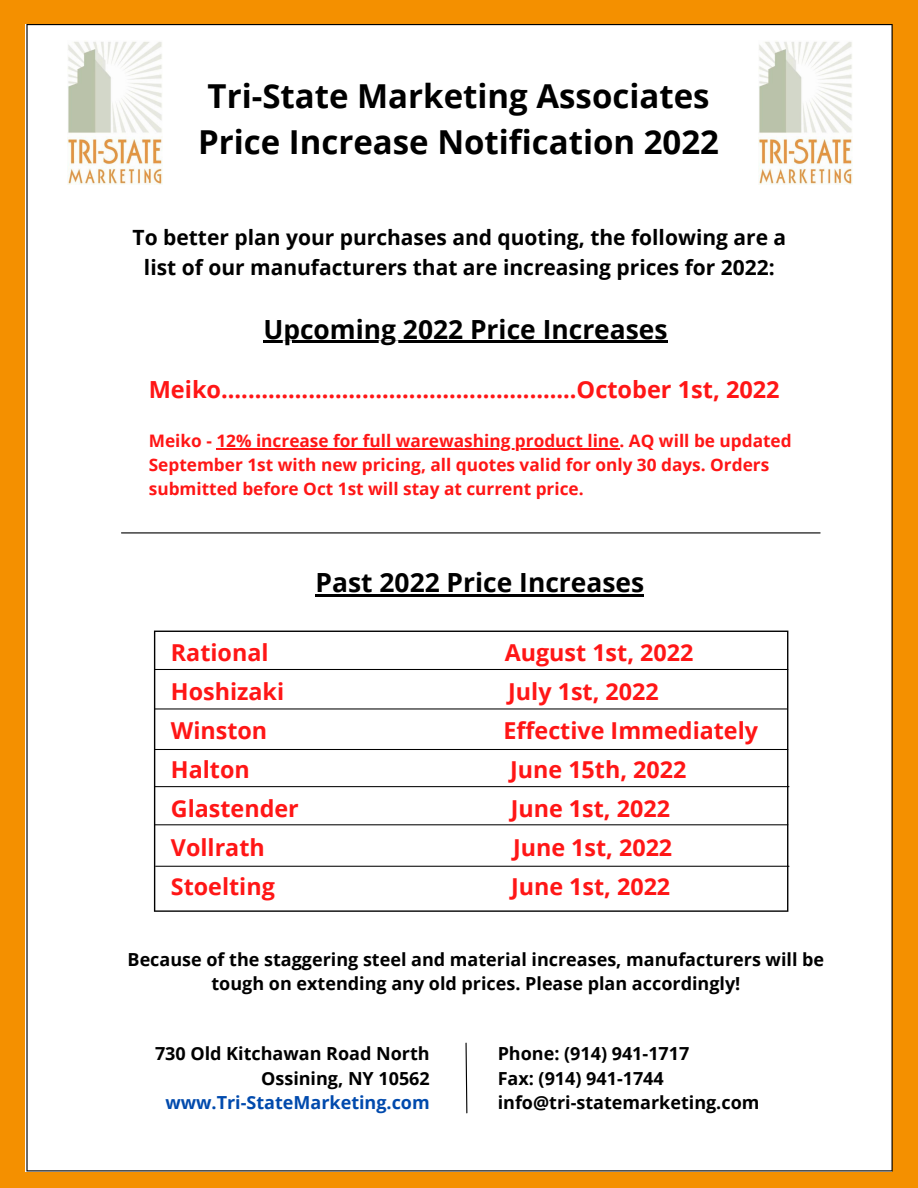
<style>
.page{position:relative;width:918px;height:1188px;background:#f49000}
.page>*{position:absolute;margin:0;border:0;box-sizing:border-box;transform-origin:0 0}
.t1{font:700 33px/46.2px "Open Sans";color:#000}
.t2{font:700 26.4px "Open Sans";color:#000}
.t3{font:700 23.55px "Open Sans";color:#ff1616}
.t4{font:700 23.25px "Open Sans";color:#ff1616}
.t5{font:700 21px/29.2px "Open Sans";color:#000;text-align:center}
.t6{font:700 18px/24.8px "Open Sans";color:#000;text-align:right}
.t7{font:700 18px "Open Sans";color:#004aad}
.t8{font:700 17.25px/23.7px "Open Sans";color:#ff1616}
</style>
<div class="page">
<div style="left:26px;top:24px;width:867px;height:1147px;background:#fff"></div>
<div style="left:154px;top:631px;width:634px;height:281px;background:#fff"></div>
<img style="left:68px;top:41px;width:94px;height:144px">
<img style="left:758px;top:41px;width:95px;height:144px">
<hr style="left:154px;top:669px;width:634px;height:1px;background:#000">
<svg style="left:465px;top:1042px;width:3px;height:72px"></svg>
<hr style="left:263px;top:341px;width:405px;height:2px;background:#000">
<hr style="left:216px;top:449px;width:403px;height:1px;background:#ff1616">
<hr style="left:316px;top:594px;width:328px;height:3px;background:#000">
<hr style="left:121px;top:532px;width:699px;height:1px;background:#000">
<hr style="left:154px;top:708px;width:633px;height:2px;background:#000">
<hr style="left:154px;top:749px;width:634px;height:1px;background:#000">
<hr style="left:154px;top:786px;width:635px;height:1px;background:#000">
<hr style="left:154px;top:824px;width:634px;height:1px;background:#000">
<hr style="left:156px;top:866px;width:633px;height:1px;background:#000">
<h1 class="t1" style="left:198px;top:72px;width:523px">Tri-State Marketing Associates<br>Price Increase Notification 2022</h1>
<p class="t5" style="left:133px;top:223px;width:655px">To better plan your purchases and quoting, the following are a list of our manufacturers that are increasing prices for 2022:</p>
<h2 class="t2" style="left:263px;top:310px;width:406px">Upcoming 2022 Price Increases</h2>
<h3 class="t3" style="left:149px;top:373px;width:632px">Meiko.....................................................October 1st, 2022</h3>
<p class="t8" style="left:149px;top:429px;width:644px">Meiko - 12% increase for full warewashing product line. AQ will be updated<br>September 1st with new pricing, all quotes valid for only 30 days. Orders submitted before Oct 1st will stay at current price.</p>
<h2 class="t2" style="left:316px;top:564px;width:330px">Past 2022 Price Increases</h2>
<p class="t4" style="left:171px;top:637px;width:99px">Rational</p>
<p class="t4" style="left:505px;top:637px;width:190px">August 1st, 2022</p>
<p class="t4" style="left:171px;top:676px;width:115px">Hoshizaki</p>
<p class="t4" style="left:508px;top:676px;width:152px">July 1st, 2022</p>
<p class="t4" style="left:171px;top:715px;width:98px">Winston</p>
<p class="t4" style="left:503px;top:715px;width:256px">Effective Immediately</p>
<p class="t4" style="left:171px;top:754px;width:80px">Halton</p>
<p class="t4" style="left:510px;top:754px;width:178px">June 15th, 2022</p>
<p class="t4" style="left:171px;top:793px;width:129px">Glastender</p>
<p class="t4" style="left:511px;top:793px;width:161px">June 1st, 2022</p>
<p class="t4" style="left:171px;top:832px;width:95px">Vollrath</p>
<p class="t4" style="left:513px;top:832px;width:161px">June 1st, 2022</p>
<p class="t4" style="left:171px;top:871px;width:105px">Stoelting</p>
<p class="t4" style="left:511px;top:871px;width:161px">June 1st, 2022</p>
<p class="t6" style="left:128px;top:946px;width:698px;text-align:center">Because of the staggering steel and material increases, manufacturers will be tough on extending any old prices. Please plan accordingly!</p>
<p class="t6" style="left:155px;top:1041px;width:276px">730 Old Kitchawan Road North<br>Ossining, NY 10562</p>
<p class="t7" style="left:165px;top:1090px;width:266px">www.Tri-StateMarketing.com</p>
<p class="t6" style="left:498px;top:1041px;width:263px;text-align:left">Phone: (914) 941-1717<br>Fax: (914) 941-1744 info@tri-statemarketing.com</p>
</div>
